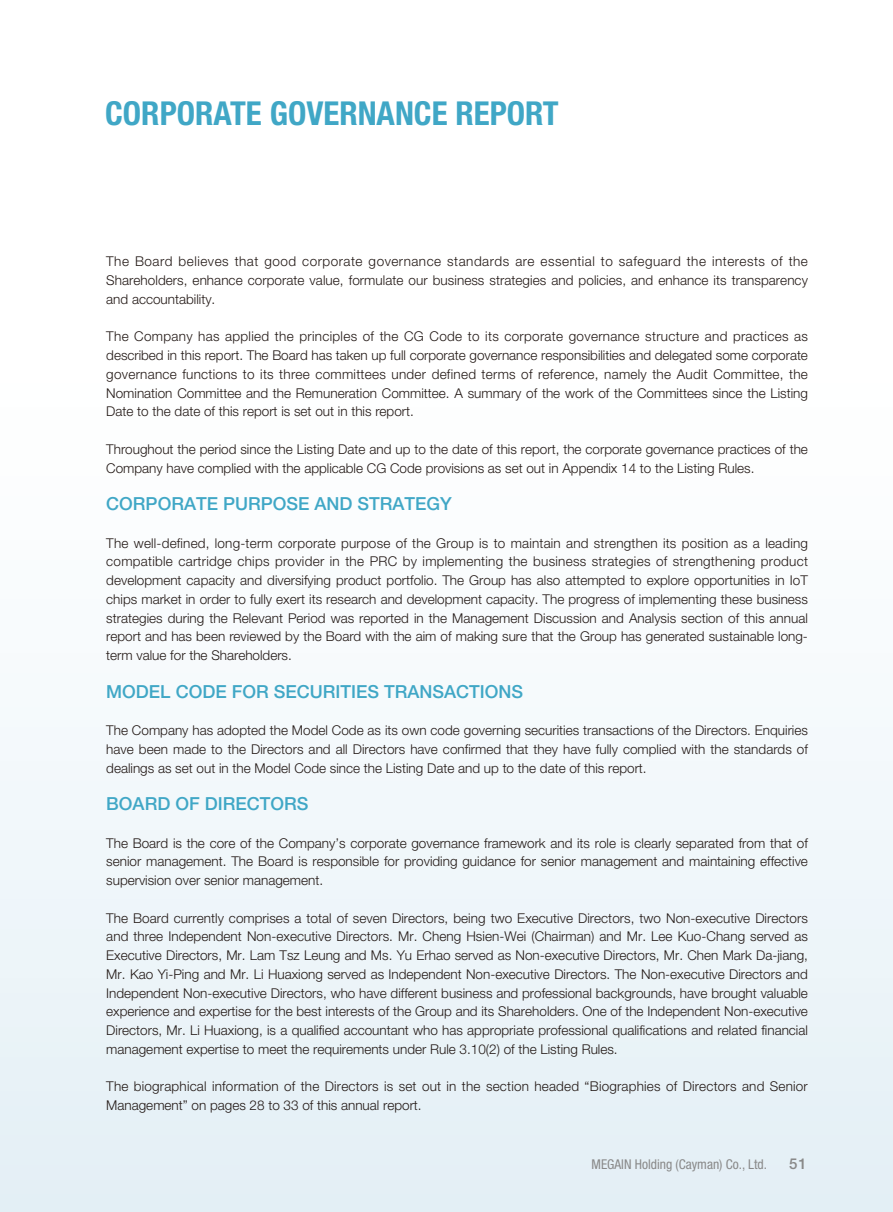
<style>
.page{position:relative;width:893px;height:1212px;background:#fff}
.page>*{position:absolute;margin:0;border:0;box-sizing:border-box;transform-origin:0 0}
.t1{font:700 condensed 33px "Helvetica Neue LT Std";color:#40a7c6}
.t2{font:500 18px "Helvetica Neue LT Std";color:#40a7c6}
.t3{font:500 15px "Helvetica Neue LT Std";color:#898989}
.t4{font:300 13.5px/18.8px "Helvetica Neue LT Std";color:#231916;text-align:justify}
.t5{font:condensed 13.5px "Helvetica Neue LT Std";color:#898989}
</style>
<div class="page">
<div style="left:0;top:0;width:893px;height:1212px;background:linear-gradient(to bottom,#fff,#e7f1f7)"></div>
<h1 class="t1" style="left:105px;top:102px;width:455px">CORPORATE GOVERNANCE REPORT</h1>
<p class="t4" style="left:106px;top:254px;width:703px">The Board believes that good corporate governance standards are essential to safeguard the interests of the Shareholders, enhance corporate value, formulate our business strategies and policies, and enhance its transparency and accountability.</p>
<p class="t4" style="left:106px;top:329px;width:703px">The Company has applied the principles of the CG Code to its corporate governance structure and practices as described in this report. The Board has taken up full corporate governance responsibilities and delegated some corporate governance functions to its three committees under defined terms of reference, namely the Audit Committee, the Nomination Committee and the Remuneration Committee. A summary of the work of the Committees since the Listing Date to the date of this report is set out in this report.</p>
<p class="t4" style="left:106px;top:441px;width:703px">Throughout the period since the Listing Date and up to the date of this report, the corporate governance practices of the<br>Company have complied with the applicable CG Code provisions as set out in Appendix 14 to the Listing Rules.</p>
<h2 class="t2" style="left:106px;top:497px;width:347px">CORPORATE PURPOSE AND STRATEGY</h2>
<p class="t4" style="left:106px;top:535px;width:703px">The well-defined, long-term corporate purpose of the Group is to maintain and strengthen its position as a leading compatible cartridge chips provider in the PRC by implementing the business strategies of strengthening product development capacity and diversifying product portfolio. The Group has also attempted to explore opportunities in IoT chips market in order to fully exert its research and development capacity. The progress of implementing these business strategies during the Relevant Period was reported in the Management Discussion and Analysis section of this annual report and has been reviewed by the Board with the aim of making sure that the Group has generated sustainable long&shy;term value for the Shareholders.</p>
<h2 class="t2" style="left:106px;top:685px;width:418px">MODEL CODE FOR SECURITIES TRANSACTIONS</h2>
<p class="t4" style="left:106px;top:723px;width:703px">The Company has adopted the Model Code as its own code governing securities transactions of the Directors. Enquiries have been made to the Directors and all Directors have confirmed that they have fully complied with the standards of dealings as set out in the Model Code since the Listing Date and up to the date of this report.</p>
<h2 class="t2" style="left:106px;top:797px;width:204px">BOARD OF DIRECTORS</h2>
<p class="t4" style="left:106px;top:835px;width:703px">The Board is the core of the Company’s corporate governance framework and its role is clearly separated from that of senior management. The Board is responsible for providing guidance for senior management and maintaining effective supervision over senior management.</p>
<p class="t4" style="left:106px;top:910px;width:703px">The Board currently comprises a total of seven Directors, being two Executive Directors, two Non-executive Directors and three Independent Non-executive Directors. Mr. Cheng Hsien-Wei (Chairman) and Mr. Lee Kuo-Chang served as Executive Directors, Mr. Lam Tsz Leung and Ms. Yu Erhao served as Non-executive Directors, Mr. Chen Mark Da-jiang, Mr. Kao Yi-Ping and Mr. Li Huaxiong served as Independent Non-executive Directors. The Non-executive Directors and Independent Non-executive Directors, who have different business and professional backgrounds, have brought valuable experience and expertise for the best interests of the Group and its Shareholders. One of the Independent Non-executive Directors, Mr. Li Huaxiong, is a qualified accountant who has appropriate professional qualifications and related financial management expertise to meet the requirements under Rule 3.10(2) of the Listing Rules.</p>
<p class="t4" style="left:106px;top:1079px;width:703px">The biographical information of the Directors is set out in the section headed “Biographies of Directors and Senior<br>Management” on pages 28 to 33 of this annual report.</p>
<p class="t5" style="left:592px;top:1159px;width:177px">MEGAIN Holding (Cayman) Co., Ltd.</p>
<p class="t3" style="left:789px;top:1158px;width:19px">51</p>
</div>
